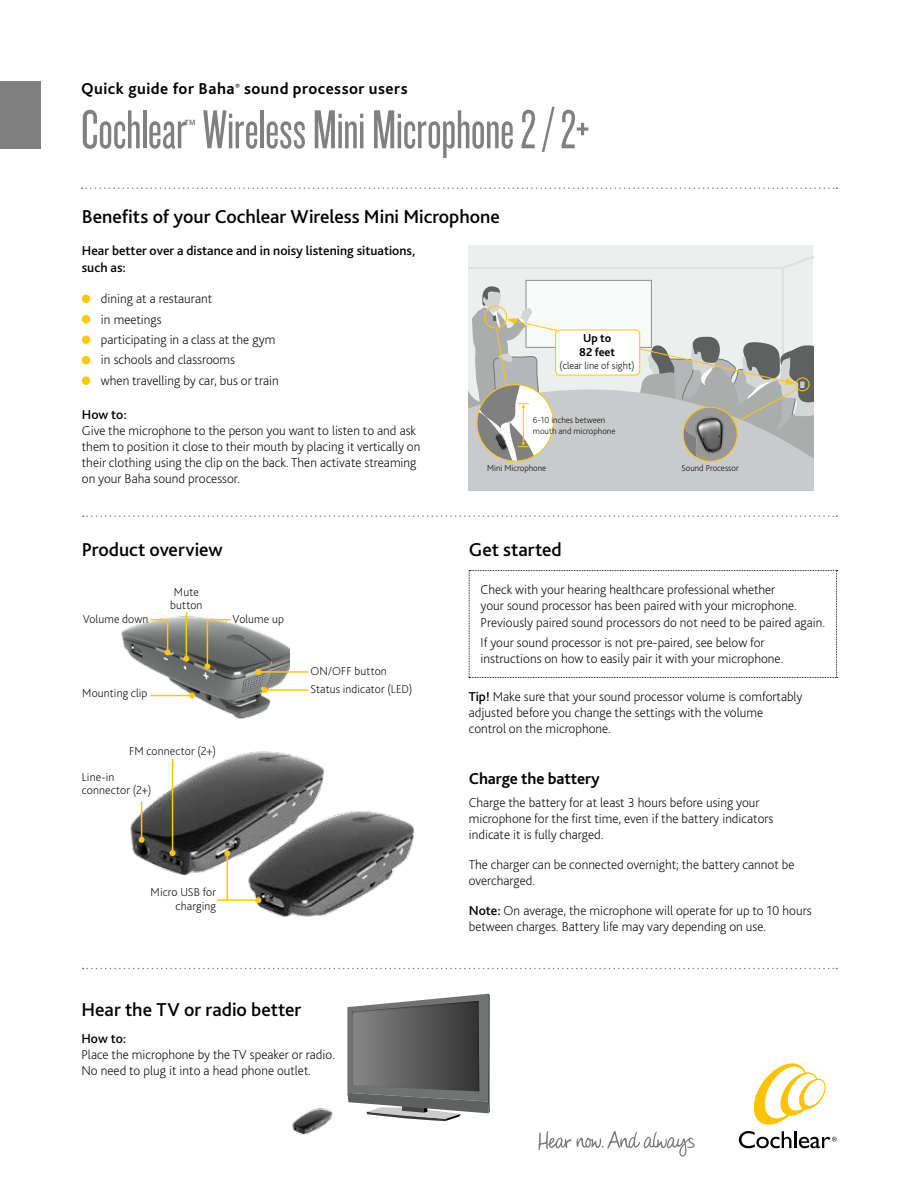
<style>
.page{position:relative;width:918px;height:1188px;background:#fff}
.page>*{position:absolute;margin:0;border:0;box-sizing:border-box;transform-origin:0 0}
.t1{font:57px "Knockout 27 Junior Bantamwt";letter-spacing:-.005em;color:#818081}
.t2{font:500 19.5px "Bliss Pro";color:#000}
.t3{font:700 16.5px "Bliss Pro";letter-spacing:.025em;color:#000}
.t4{font:700 16.5px "Bliss Pro";letter-spacing:-.005em;color:#000}
.t5{font:200 13.5px/16.2px "Bliss Pro";color:#000}
.t6{font:500 13.5px/16.2px "Bliss Pro";color:#000}
.t7{font:200 12px/13.5px "Bliss Pro";letter-spacing:.01em;color:#000}
.t8{font:700 12px/14.4px "Bliss Pro";color:#000;text-align:center}
.t9{font:200 10.5px "Bliss Pro";color:#000}
.t10{font:200 9px/10.8px "Bliss Pro";color:#000}
.s1{font-weight:500}
</style>
<div class="page">
<div style="left:82px;top:295px;width:8px;height:8px;background:#fec900;border-radius:50%"></div>
<div style="left:82px;top:335px;width:8px;height:9px;background:#fec900;border-radius:50%"></div>
<div style="left:82px;top:315px;width:8px;height:9px;background:#fec900;border-radius:50%"></div>
<div style="left:82px;top:356px;width:8px;height:8px;background:#fec900;border-radius:50%"></div>
<div style="left:82px;top:376px;width:8px;height:9px;background:#fec900;border-radius:50%"></div>
<img style="left:130px;top:751px;width:194px;height:124px">
<img style="left:292px;top:1108px;width:41px;height:27px">
<img style="left:248px;top:812px;width:166px;height:105px">
<hr style="left:141px;top:801px;width:1px;height:39px;background:#fec900">
<svg style="left:139px;top:837px;width:6px;height:6px"></svg>
<hr style="left:172px;top:759px;width:1px;height:94px;background:#fec900">
<svg style="left:170px;top:850px;width:6px;height:6px"></svg>
<hr style="left:227px;top:853px;width:1px;height:47px;background:#fec900">
<svg style="left:224px;top:850px;width:6px;height:6px"></svg>
<hr style="left:217px;top:899px;width:41px;height:2px;background:#fec900">
<svg style="left:255px;top:897px;width:6px;height:6px"></svg>
<img style="left:121px;top:612px;width:169px;height:107px">
<hr style="left:265px;top:689px;width:43px;height:2px;background:#fec900">
<svg style="left:262px;top:687px;width:6px;height:6px"></svg>
<hr style="left:258px;top:671px;width:50px;height:2px;background:#fec900">
<svg style="left:255px;top:669px;width:6px;height:6px"></svg>
<svg style="left:149px;top:618px;width:22px;height:37px"></svg>
<svg style="left:204px;top:618px;width:28px;height:51px"></svg>
<hr style="left:186px;top:612px;width:1px;height:47px;background:#fec900">
<svg style="left:183px;top:656px;width:6px;height:6px"></svg>
<hr style="left:151px;top:695px;width:41px;height:1px;background:#fec900">
<svg style="left:189px;top:693px;width:6px;height:6px"></svg>
<svg style="left:83px;top:515px;width:754px;height:2px"></svg>
<svg style="left:83px;top:968px;width:754px;height:1px"></svg>
<div style="left:469px;top:245px;width:344px;height:246px;background:#edeeee"></div>
<hr style="left:782px;top:268px;width:2px;height:184px;background:#dedfdf">
<svg style="left:783px;top:256px;width:30px;height:12px"></svg>
<hr style="left:469px;top:267px;width:314px;height:2px;background:#dedfdf">
<div style="left:526px;top:280px;width:125px;height:67px;background:#f8f9f9"></div>
<div style="left:525px;top:280px;width:127px;height:68px;border:1px solid #949596"></div>
<svg style="left:469px;top:286px;width:344px;height:205px"></svg>
<img style="left:684px;top:409px;width:53px;height:54px">
<svg style="left:469px;top:570px;width:369px;height:108px"></svg>
<img style="left:491px;top:429px;width:21px;height:26px">
<svg style="left:347px;top:994px;width:143px;height:127px;background:#737474"></svg>
<svg style="left:538px;top:1131px;width:157px;height:26px"></svg>
<svg style="left:753px;top:1063px;width:73px;height:62px"></svg>
<svg style="left:739px;top:1131px;width:52px;height:17px"></svg>
<hr style="left:794px;top:1131px;width:3px;height:17px;background:#000">
<svg style="left:799px;top:1137px;width:38px;height:11px"></svg>
<svg style="left:82px;top:188px;width:755px;height:1px"></svg>
<div style="left:0;top:81px;width:41px;height:67px;background:#818081"></div>
<p class="t3" style="left:81px;top:78px;width:328px">Quick guide for Baha<sup>®</sup> sound processor users</p>
<h1 class="t1" style="left:81px;top:96px;width:511px">Cochlear<sup>™</sup> Wireless Mini Microphone 2 / 2+</h1>
<h2 class="t2" style="left:82px;top:204px;width:419px">Benefits of your Cochlear Wireless Mini Microphone</h2>
<p class="t6" style="left:82px;top:242px;width:335px">Hear better over a distance and in noisy listening situations, such as:</p>
<p class="t5" style="left:101px;top:288px;width:179px;line-height:20.4px">dining at a restaurant<br>in meetings<br>participating in a class at the gym in schools and classrooms<br>when travelling by car, bus or train</p>
<p class="t6" style="left:82px;top:406px;width:46px">How to:</p>
<p class="t5" style="left:82px;top:422px;width:340px">Give the microphone to the person you want to listen to and ask them to position it close to their mouth by placing it vertically on their clothing using the clip on the back. Then activate streaming on your Baha sound processor.</p>
<p class="t8" style="left:579px;top:330px;width:37px">Up to<br>82 feet</p>
<p class="t9" style="left:560px;top:359px;width:76px">(clear line of sight)</p>
<p class="t10" style="left:533px;top:414px;width:84px">6-10 inches between mouth and microphone</p>
<p class="t10" style="left:487px;top:462px;width:61px">Mini Microphone</p>
<p class="t10" style="left:682px;top:462px;width:59px">Sound Processor</p>
<h2 class="t2" style="left:82px;top:537px;width:142px">Product overview</h2>
<h2 class="t2" style="left:469px;top:537px;width:95px">Get started</h2>
<p class="t7" style="left:170px;top:585px;width:34px;text-align:center">Mute button</p>
<p class="t7" style="left:83px;top:612px;width:67px">Volume down</p>
<p class="t7" style="left:233px;top:612px;width:53px">Volume up</p>
<p class="t7" style="left:82px;top:686px;width:67px">Mounting clip</p>
<p class="t7" style="left:129px;top:744px;width:88px">FM connector (2+)</p>
<p class="t7" style="left:82px;top:770px;width:71px">Line-in connector (2+)</p>
<p class="t7" style="left:311px;top:664px;width:78px">ON/OFF button</p>
<p class="t7" style="left:311px;top:682px;width:103px">Status indicator (LED)</p>
<p class="t7" style="left:151px;top:885px;width:67px;text-align:right">Micro USB for charging</p>
<h2 class="t2" style="left:81px;top:997px;width:221px">Hear the TV or radio better</h2>
<p class="t6" style="left:81px;top:1030px;width:46px">How to:</p>
<p class="t5" style="left:81px;top:1046px;width:255px">Place the microphone by the TV speaker or radio.<br>No need to plug it into a head phone outlet.</p>
<p class="t5" style="left:481px;top:581px;width:346px">Check with your hearing healthcare professional whether<br>your sound processor has been paired with your microphone.<br>Previously paired sound processors do not need to be paired again.</p>
<p class="t5" style="left:481px;top:634px;width:304px">If your sound processor is not pre-paired, see below for instructions on how to easily pair it with your microphone.</p>
<p class="t5" style="left:469px;top:688px;width:335px"><span class="s1">Tip!</span> Make sure that your sound processor volume is comfortably adjusted before you change the settings with the volume control on the microphone.</p>
<p class="t4" style="left:469px;top:768px;width:132px">Charge the battery</p>
<p class="t5" style="left:469px;top:794px;width:306px">Charge the battery for at least 3 hours before using your microphone for the first time, even if the battery indicators indicate it is fully charged.</p>
<p class="t5" style="left:469px;top:856px;width:327px">The charger can be connected overnight; the battery cannot be overcharged.</p>
<p class="t5" style="left:469px;top:902px;width:344px"><span class="s1">Note:</span> On average, the microphone will operate for up to 10 hours between charges. Battery life may vary depending on use.</p>
</div>
